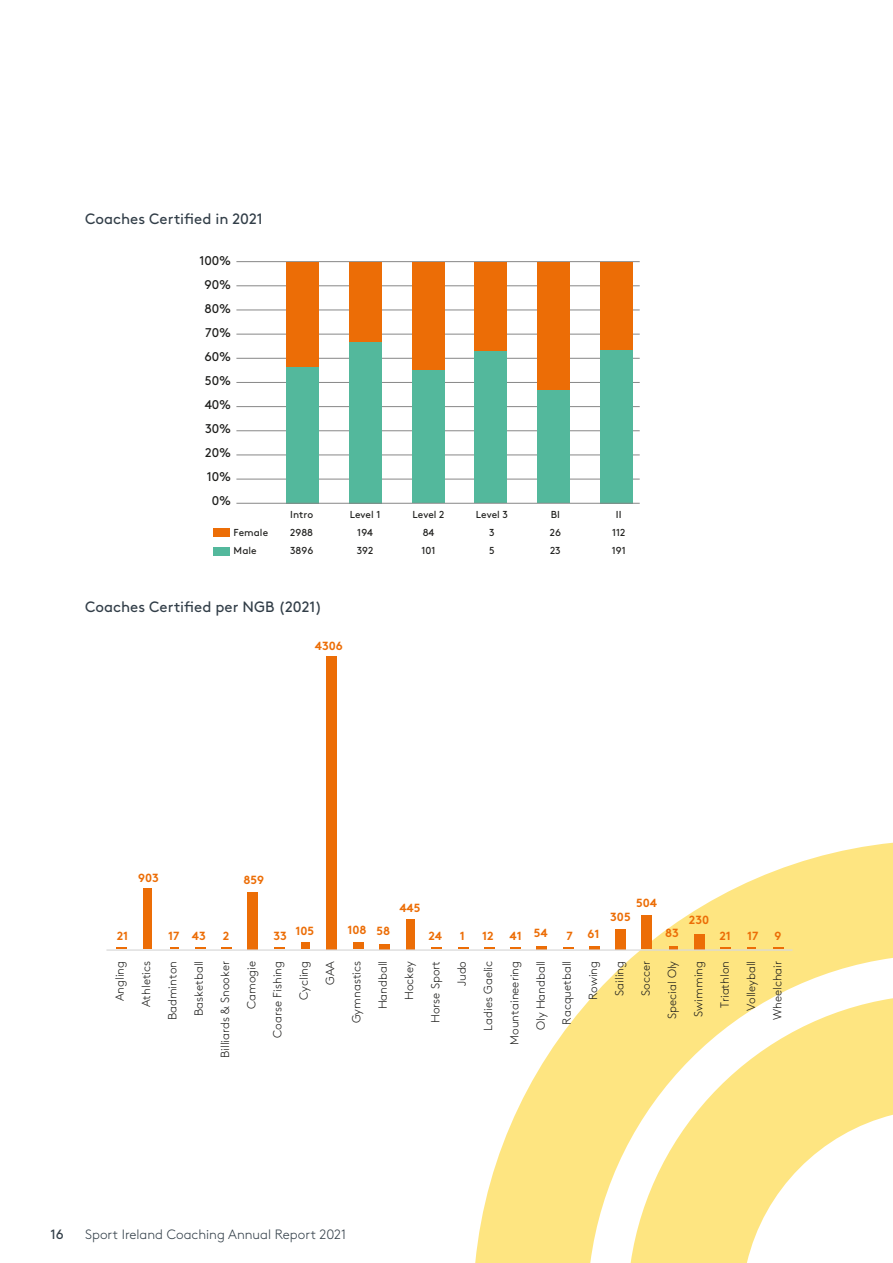
<style>
.page{position:relative;width:893px;height:1263px;background:#fff}
.page>*{position:absolute;margin:0;border:0;box-sizing:border-box;transform-origin:0 0}
.t1{font:15px "Brown Std";color:#323e48}
.t2{font:300 13.5px "Brown Std";color:#323e48}
.t3{font:13.5px "Brown Std";color:#323e48}
.t4{font:12.6px/24px "Brown Std";letter-spacing:-.01em;color:#1d1d1b;text-align:right}
.t5{font:300 11.85px "Brown Std";color:#1d1d1b}
.t6{font:700 11.85px "Brown Std";color:#ec6d06}
.t7{font:10.05px/17.7px "Brown Std";color:#1d1d1b;text-align:center}
</style>
<div class="page">
<svg style="left:475px;top:843px;width:418px;height:420px;fill:#fee581"></svg>
<svg style="left:631px;top:998px;width:262px;height:265px;fill:#fee581"></svg>
<svg style="left:748px;top:947px;width:8px;height:2px"></svg>
<svg style="left:773px;top:947px;width:10px;height:2px"></svg>
<svg style="left:484px;top:947px;width:10px;height:2px"></svg>
<svg style="left:274px;top:947px;width:10px;height:2px"></svg>
<svg style="left:563px;top:947px;width:10px;height:2px"></svg>
<svg style="left:720px;top:947px;width:11px;height:2px"></svg>
<svg style="left:432px;top:947px;width:10px;height:2px"></svg>
<svg style="left:510px;top:947px;width:11px;height:2px"></svg>
<svg style="left:458px;top:947px;width:10px;height:2px"></svg>
<svg style="left:222px;top:947px;width:10px;height:2px"></svg>
<svg style="left:117px;top:947px;width:10px;height:2px"></svg>
<svg style="left:170px;top:947px;width:8px;height:2px"></svg>
<svg style="left:195px;top:947px;width:11px;height:2px"></svg>
<svg style="left:537px;top:946px;width:10px;height:3px"></svg>
<svg style="left:589px;top:946px;width:10px;height:3px"></svg>
<svg style="left:669px;top:946px;width:8px;height:3px"></svg>
<div style="left:379px;top:944px;width:10px;height:5px;background:#ec6d06"></div>
<div style="left:353px;top:942px;width:10px;height:7px;background:#ec6d06"></div>
<div style="left:301px;top:942px;width:9px;height:7px;background:#ec6d06"></div>
<div style="left:694px;top:934px;width:10px;height:15px;background:#ec6d06"></div>
<div style="left:615px;top:929px;width:11px;height:20px;background:#ec6d06"></div>
<div style="left:406px;top:919px;width:9px;height:30px;background:#ec6d06"></div>
<div style="left:642px;top:915px;width:10px;height:34px;background:#ec6d06"></div>
<div style="left:248px;top:892px;width:10px;height:57px;background:#ec6d06"></div>
<div style="left:144px;top:888px;width:8px;height:61px;background:#ec6d06"></div>
<div style="left:327px;top:656px;width:10px;height:293px;background:#ec6d06"></div>
<hr style="left:106px;top:949px;width:686px;height:2px;background:#d9d9d9">
<hr style="left:236px;top:479px;width:404px;height:1px;background:#878787">
<hr style="left:236px;top:455px;width:404px;height:1px;background:#878787">
<hr style="left:236px;top:430px;width:404px;height:1px;background:#878787">
<hr style="left:236px;top:406px;width:404px;height:1px;background:#878787">
<hr style="left:236px;top:382px;width:404px;height:1px;background:#878787">
<hr style="left:236px;top:358px;width:404px;height:1px;background:#878787">
<hr style="left:236px;top:334px;width:404px;height:1px;background:#878787">
<hr style="left:236px;top:310px;width:404px;height:1px;background:#878787">
<hr style="left:236px;top:285px;width:404px;height:1px;background:#878787">
<hr style="left:236px;top:261px;width:404px;height:1px;background:#878787">
<div style="left:286px;top:367px;width:33px;height:136px;background:#53b89c"></div>
<div style="left:286px;top:262px;width:33px;height:105px;background:#ec6d06"></div>
<div style="left:349px;top:341px;width:33px;height:162px;background:#53b89c"></div>
<div style="left:349px;top:262px;width:33px;height:80px;background:#ec6d06"></div>
<div style="left:412px;top:369px;width:32px;height:134px;background:#53b89c"></div>
<div style="left:412px;top:262px;width:32px;height:107px;background:#ec6d06"></div>
<div style="left:474px;top:351px;width:33px;height:152px;background:#53b89c"></div>
<div style="left:474px;top:262px;width:33px;height:89px;background:#ec6d06"></div>
<div style="left:537px;top:388px;width:33px;height:115px;background:#53b89c"></div>
<div style="left:537px;top:262px;width:33px;height:128px;background:#ec6d06"></div>
<div style="left:600px;top:348px;width:33px;height:155px;background:#53b89c"></div>
<div style="left:600px;top:262px;width:33px;height:88px;background:#ec6d06"></div>
<div style="left:213px;top:547px;width:17px;height:8px;background:#53b89c"></div>
<div style="left:213px;top:529px;width:17px;height:8px;background:#ec6d06"></div>
<hr style="left:236px;top:503px;width:404px;height:1px;background:#878787">
<p class="t1" style="left:85px;top:210px;width:179px">Coaches Certified in 2021</p>
<p class="t4" style="left:199px;top:249px;width:33px">100%<br>90%<br>80%<br>70%<br>60%<br>50%<br>40%<br>30%<br>20%<br>10%<br>0%</p>
<p class="t7" style="left:234px;top:524px;width:36px;text-align:left">Female<br>Male</p>
<p class="t7" style="left:290px;top:506px;width:25px;text-align:justify">Intro 2988<br>3896</p>
<p class="t7" style="left:350px;top:506px;width:32px">Level 1<br>194<br>392</p>
<p class="t7" style="left:413px;top:506px;width:33px">Level 2<br>84<br>101</p>
<p class="t7" style="left:476px;top:506px;width:34px">Level 3<br>3<br>5</p>
<p class="t7" style="left:550px;top:506px;width:13px;text-align:justify">BI 26<br>23</p>
<p class="t7" style="left:612px;top:506px;width:16px">II<br>112<br>191</p>
<p class="t1" style="left:85px;top:598px;width:239px">Coaches Certified per NGB (2021)</p>
<p class="t6" style="left:315px;top:639px;width:30px">4306</p>
<p class="t6" style="left:138px;top:870px;width:22px">903</p>
<p class="t6" style="left:244px;top:873px;width:22px">859</p>
<p class="t6" style="left:636px;top:896px;width:23px">504</p>
<p class="t6" style="left:399px;top:901px;width:23px">445</p>
<p class="t6" style="left:610px;top:909px;width:22px">305</p>
<p class="t6" style="left:689px;top:913px;width:22px">230</p>
<p class="t6" style="left:347px;top:922px;width:21px">108</p>
<p class="t6" style="left:295px;top:923px;width:20px">105</p>
<p class="t6" style="left:376px;top:924px;width:15px">58</p>
<p class="t6" style="left:117px;top:928px;width:13px">21</p>
<p class="t6" style="left:168px;top:928px;width:39px">17 43</p>
<p class="t6" style="left:223px;top:928px;width:8px">2</p>
<p class="t6" style="left:273px;top:928px;width:15px">33</p>
<p class="t6" style="left:429px;top:928px;width:15px">24</p>
<p class="t6" style="left:460px;top:928px;width:7px">1</p>
<p class="t6" style="left:482px;top:928px;width:13px">12</p>
<p class="t6" style="left:509px;top:927px;width:40px">41 54</p>
<p class="t6" style="left:567px;top:926px;width:34px">7 61</p>
<p class="t6" style="left:665px;top:925px;width:15px">83</p>
<p class="t6" style="left:719px;top:928px;width:13px">21</p>
<p class="t6" style="left:747px;top:928px;width:13px">17</p>
<p class="t6" style="left:774px;top:928px;width:8px">9</p>
<p class="t5" style="left:113px;top:1001px;width:42px;rotate:-90deg">Angling</p>
<p class="t5" style="left:139px;top:1007px;width:48px;rotate:-90deg">Athletics</p>
<p class="t5" style="left:166px;top:1020px;width:61px;rotate:-90deg">Badminton</p>
<p class="t5" style="left:192px;top:1016px;width:56px;rotate:-90deg">Basketball</p>
<p class="t5" style="left:218px;top:1058px;width:98px;rotate:-90deg">Billiards &amp; Snooker</p>
<p class="t5" style="left:245px;top:1009px;width:50px;rotate:-90deg">Camogie</p>
<p class="t5" style="left:271px;top:1037px;width:78px;rotate:-90deg">Coarse Fishing</p>
<p class="t5" style="left:297px;top:1000px;width:40px;rotate:-90deg">Cycling</p>
<p class="t5" style="left:323px;top:985px;width:26px;rotate:-90deg">GAA</p>
<p class="t5" style="left:350px;top:1023px;width:64px;rotate:-90deg">Gymnastics</p>
<p class="t5" style="left:376px;top:1009px;width:50px;rotate:-90deg">Handball</p>
<p class="t5" style="left:402px;top:1000px;width:41px;rotate:-90deg">Hockey</p>
<p class="t5" style="left:429px;top:1023px;width:64px;rotate:-90deg">Horse Sport</p>
<p class="t5" style="left:455px;top:986px;width:27px;rotate:-90deg">Judo</p>
<p class="t5" style="left:481px;top:1030px;width:71px;rotate:-90deg">Ladies Gaelic</p>
<p class="t5" style="left:508px;top:1045px;width:85px;rotate:-90deg">Mountaineering</p>
<p class="t5" style="left:534px;top:1030px;width:71px;rotate:-90deg">Oly Handball</p>
<p class="t5" style="left:560px;top:1024px;width:65px;rotate:-90deg">Racquetball</p>
<p class="t5" style="left:586px;top:1000px;width:41px;rotate:-90deg">Rowing</p>
<p class="t5" style="left:613px;top:995px;width:36px;rotate:-90deg">Sailing</p>
<p class="t5" style="left:639px;top:996px;width:36px;rotate:-90deg">Soccer</p>
<p class="t5" style="left:665px;top:1019px;width:59px;rotate:-90deg">Special Oly</p>
<p class="t5" style="left:692px;top:1017px;width:57px;rotate:-90deg">Swimming</p>
<p class="t5" style="left:718px;top:1008px;width:49px;rotate:-90deg">Triathlon</p>
<p class="t5" style="left:744px;top:1011px;width:52px;rotate:-90deg">Volleyball</p>
<p class="t5" style="left:771px;top:1020px;width:61px;rotate:-90deg">Wheelchair</p>
<p class="t3" style="left:50px;top:1226px;width:15px">16</p>
<p class="t2" style="left:85px;top:1227px;width:263px">Sport Ireland Coaching Annual Report 2021</p>
</div>
